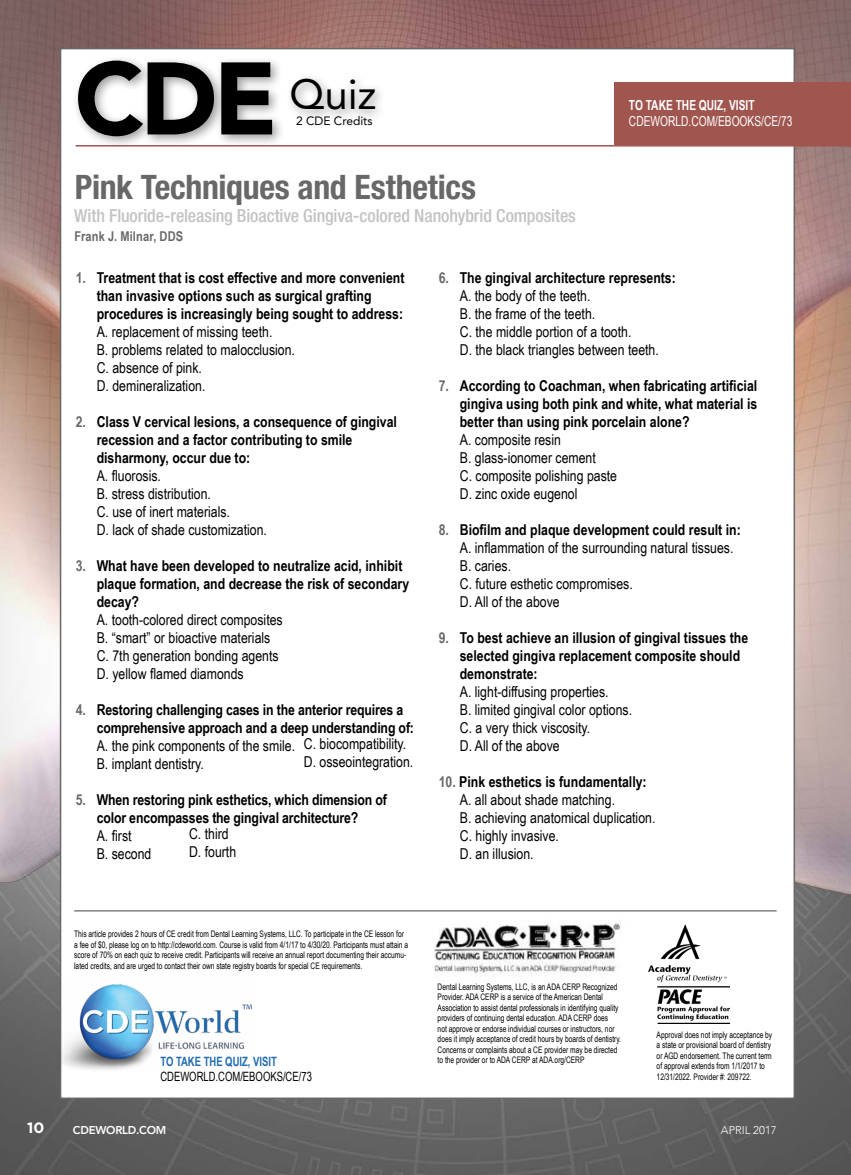
<style>
.page{position:relative;width:851px;height:1175px;background:#fff}
.page>*{position:absolute;margin:0;border:0;box-sizing:border-box;transform-origin:0 0}
.t1{font:900 101.7px "Avenir LT Std";color:#000}
.t2{font:41.85px "Avenir LT Std";color:#000}
.t3{font:700 condensed 33.75px "Helvetica Neue LT Std";letter-spacing:-.01em;color:#686868}
.t4{font:500 condensed 18px "Helvetica Neue LT Std";letter-spacing:-.01em;color:#c3c3c3}
.t5{font:15px/18px "Arial Narrow";color:#000}
.t6{font:700 15px/18px "Arial Narrow";color:#000}
.t7{font:700 15px "Gotham";color:#fff}
.t8{font:13.8px "Arial Narrow";color:#fff;scale:.9 1}
.t9{font:700 13.8px "Arial Narrow";color:#fff;scale:.9 1}
.t10{font:700 13.5px "Arial Narrow";letter-spacing:.01em;color:#686868}
.t11{font:12.9px "Arial Narrow";color:#000;scale:.9 1}
.t12{font:700 12.9px "Arial Narrow";color:#216bae;scale:.9 1}
.t13{font:12px "Avenir LT Std";color:#000}
.t14{font:800 11.25px "Avenir LT Std";letter-spacing:-.02em;color:#fff}
.t15{font:300 11.25px "Avenir";color:#fff}
.t16{font:9px/10.5px "Arial Narrow";color:#000;scale:.9 1}
.s1{color:#686868}
.s2{font-weight:700;color:#686868}
.s3{font-weight:700}
</style>
<div class="page">
<img style="left:0;top:0;width:850px;height:1174px">
<div style="left:60px;top:48px;width:735px;height:1051px;background:#fff;border:2px solid #686868"></div>
<img style="left:57px;top:976px;width:195px;height:96px">
<hr style="left:74px;top:910px;width:702px;height:1px;background:#808285">
<div style="left:286px;top:73px;width:101px;height:49px;background:#000;opacity:.4"></div>
<div style="left:72px;top:54px;width:212px;height:95px;background:#000;opacity:.4"></div>
<div style="left:615px;top:82px;width:235px;height:63px;background:#a0554f"></div>
<hr style="left:76px;top:145px;width:774px;height:1px;background:#a0554f">
<img style="left:648px;top:924px;width:81px;height:99px">
<img style="left:434px;top:920px;width:187px;height:54px">
<h1 class="t1" style="left:75px;top:37px;width:204px">CDE</h1>
<h2 class="t2" style="left:289px;top:70px;width:88px">Quiz</h2>
<p class="t13" style="left:296px;top:114px;width:78px">2 CDE Credits</p>
<p class="t9" style="left:629px;top:94px;width:141px">TO TAKE THE QUIZ, VISIT</p>
<p class="t8" style="left:629px;top:111px;width:183px">CDEWORLD.COM/EBOOKS/CE/73</p>
<h3 class="t3" style="left:75px;top:167px;width:402px">Pink Techniques and Esthetics</h3>
<p class="t4" style="left:74px;top:205px;width:503px">With Fluoride-releasing Bioactive Gingiva-colored Nanohybrid Composites</p>
<p class="t10" style="left:75px;top:226px;width:110px">Frank J. Milnar, DDS</p>
<p class="t6" style="left:97px;top:267px;width:309px;text-indent:-21px"><span class="s1">1.</span> Treatment that is cost effective and more convenient than invasive options such as surgical grafting procedures is increasingly being sought to address:</p>
<p class="t5" style="left:97px;top:322px;width:200px">A. replacement of missing teeth.<br>B. problems related to malocclusion.<br>C. absence of pink.<br>D. demineralization.</p>
<p class="t6" style="left:97px;top:411px;width:302px;text-indent:-21px"><span class="s1">2.</span> Class V cervical lesions, a consequence of gingival recession and a factor contributing to smile disharmony, occur due to:</p>
<p class="t5" style="left:97px;top:466px;width:172px">A. fluorosis.<br>B. stress distribution.<br>C. use of inert materials.<br>D. lack of shade customization.</p>
<p class="t6" style="left:97px;top:555px;width:314px;text-indent:-21px"><span class="s1">3.</span> What have been developed to neutralize acid, inhibit plaque formation, and decrease the risk of secondary decay?</p>
<p class="t5" style="left:97px;top:610px;width:187px">A. tooth-colored direct composites<br>B. “smart” or bioactive materials<br>C. 7th generation bonding agents<br>D. yellow flamed diamonds</p>
<p class="t6" style="left:97px;top:699px;width:319px;text-indent:-21px"><span class="s1">4.</span> Restoring challenging cases in the anterior requires a comprehensive approach and a deep understanding of:</p>
<p class="t5" style="left:97px;top:736px;width:200px">A. the pink components of the smile.<br>B. implant dentistry.</p>
<p class="t6" style="left:76px;top:789px;width:313px;text-align:center"><span class="s1">5.</span> When restoring pink esthetics, which dimension of color encompasses the gingival architecture?</p>
<p class="t5" style="left:97px;top:826px;width:56px">A. first<br>B. second</p>
<p class="t5" style="left:460px;top:268px;width:218px;text-indent:-21px"><span class="s2">6.</span> <span class="s3">The gingival architecture represents:<br></span>A. the body of the teeth.<br>B. the frame of the teeth.<br>C. the middle portion of a tooth.<br>D. the black triangles between teeth.</p>
<p class="t6" style="left:460px;top:376px;width:299px;text-align:justify;text-indent:-21px"><span class="s1">7.</span> According to Coachman, when fabricating artificial gingiva using both pink and white, what material is better than using pink porcelain alone?</p>
<p class="t5" style="left:460px;top:430px;width:159px">A. composite resin<br>B. glass-ionomer cement<br>C. composite polishing paste<br>D. zinc oxide eugenol</p>
<p class="t5" style="left:460px;top:520px;width:282px;text-indent:-21px"><span class="s2">8.</span> <span class="s3">Biofilm and plaque development could result in:<br></span>A. inflammation of the surrounding natural tissues.<br>B. caries.<br>C. future esthetic compromises.<br>D. All of the above</p>
<p class="t6" style="left:460px;top:628px;width:290px;text-indent:-21px"><span class="s1">9.</span> To best achieve an illusion of gingival tissues the selected gingiva replacement composite should demonstrate:</p>
<p class="t5" style="left:460px;top:682px;width:174px">A. light-diffusing properties.<br>B. limited gingival color options.<br>C. a very thick viscosity.<br>D. All of the above</p>
<p class="t5" style="left:460px;top:772px;width:197px;text-indent:-21px"><span class="s2">10.</span> <span class="s3">Pink esthetics is fundamentally:<br></span>A. all about shade matching.<br>B. achieving anatomical duplication.<br>C. highly invasive.<br>D. an illusion.</p>
<p class="t5" style="left:304px;top:734px;width:111px">C. biocompatibility.<br>D. osseointegration.</p>
<p class="t5" style="left:189px;top:823px;width:49px">C. third<br>D. fourth</p>
<p class="t16" style="left:74px;top:928px;width:372px">This article provides 2 hours of CE credit from Dental Learning Systems, LLC. To participate in the CE lesson for a fee of $0, please log on to http://cdeworld.com. Course is valid from 4/1/17 to 4/30/20. Participants must attain a score of 70% on each quiz to receive credit. Participants will receive an annual report documenting their accumu&shy;lated credits, and are urged to contact their own state registry boards for special CE requirements.</p>
<p class="t12" style="left:160px;top:1051px;width:131px">TO TAKE THE QUIZ, VISIT</p>
<p class="t11" style="left:160px;top:1067px;width:170px">CDEWORLD.COM/EBOOKS/CE/73</p>
<p class="t16" style="left:437px;top:981px;width:205px">Dental Learning Systems, LLC, is an ADA CERP Recognized Provider. ADA CERP is a service of the American Dental Association to assist dental professionals in identifying quality providers of continuing dental education. ADA CERP does<br>not approve or endorse individual courses or instructors, nor does it imply acceptance of credit hours by boards of dentistry.<br>Concerns or complaints about a CE provider may be directed to the provider or to ADA CERP at ADA.org/CERP</p>
<p class="t16" style="left:656px;top:1029px;width:130px">Approval does not imply acceptance by a state or provisional board of dentistry or AGD endorsement. The current term of approval extends from 1/1/2017 to 12/31/2022. Provider #: 209722.</p>
<p class="t7" style="left:27px;top:1117px;width:19px">10</p>
<p class="t14" style="left:73px;top:1123px;width:95px">CDEWORLD.COM</p>
<p class="t15" style="left:721px;top:1123px;width:57px">APRIL 2017</p>
</div>
